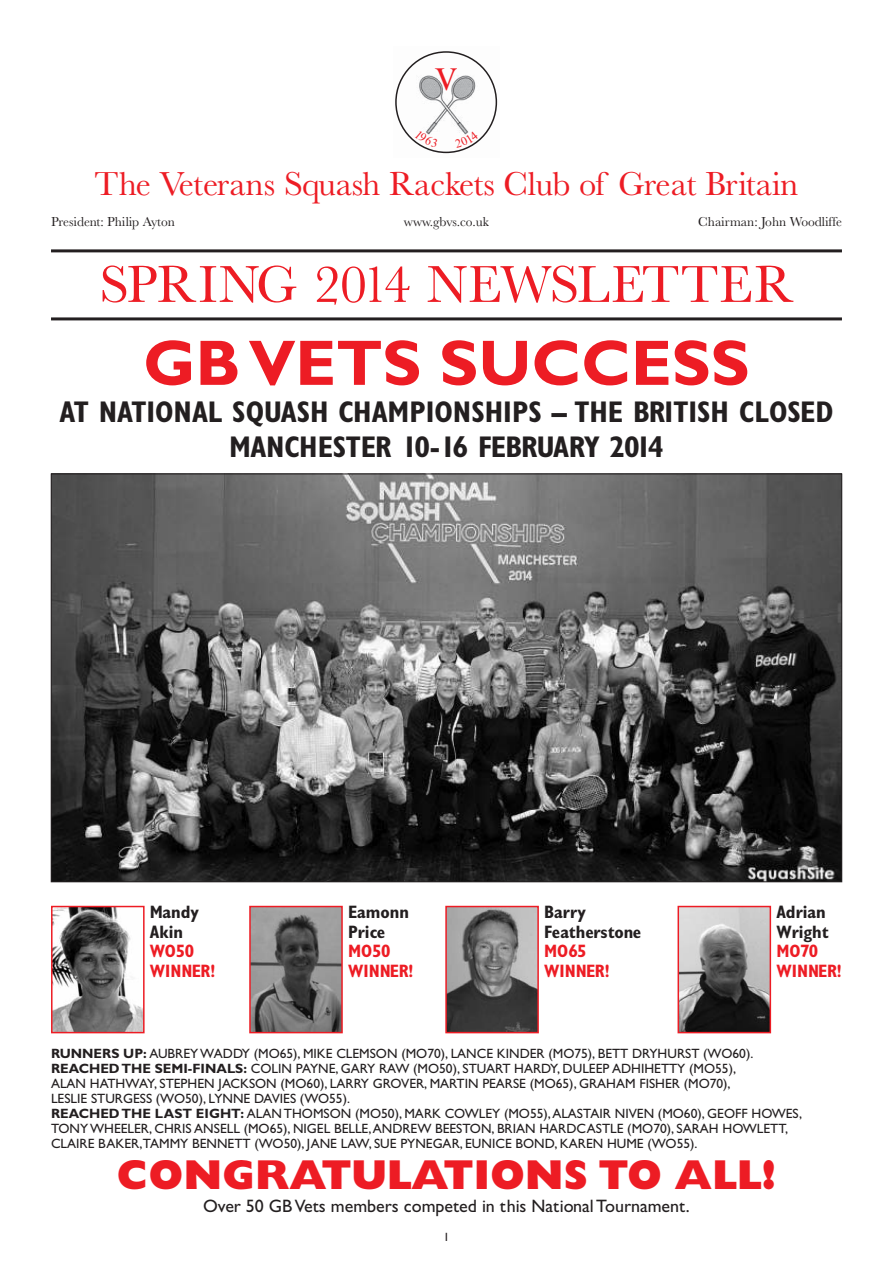
<style>
.page{position:relative;width:893px;height:1263px;background:#fff}
.page>*{position:absolute;margin:0;border:0;box-sizing:border-box;transform-origin:0 0}
.t1{font:700 64.5px "Gill Sans";color:#ed1c24}
.t2{font:54px "Baskerville";letter-spacing:-.015em;color:#ed1c24}
.t3{font:800 42px "Gill Sans";color:#ed1c24}
.t4{font:34.5px "Baskerville";letter-spacing:-.015em;color:#ed1c24}
.t5{font:31.5px "Times NRMT";color:#ed1c24}
.t6{font:700 condensed 30px/34.5px "Gill Sans";color:#231f20;text-align:center}
.t7{font:18px "Gill Sans";color:#231f20}
.t8{font:700 condensed 18px/19.5px "Gill Sans";color:#231f20}
.t9{font:700 condensed 18px/19.5px "Gill Sans";color:#ed1c24}
.t10{font:13.5px/15px "Gill Sans";color:#231f20}
.t11{font:13.5px "Baskerville";color:#231f20}
.t12{font:12px "Gill Sans";color:#231f20}
.s1{font-weight:700}
</style>
<div class="page">
<hr style="left:51px;top:249px;width:791px;height:3px;background:#231f20">
<hr style="left:51px;top:317px;width:791px;height:3px;background:#231f20">
<img style="left:395px;top:51px;width:103px;height:103px">
<div style="left:395px;top:51px;width:102px;height:102px;border:2px solid #231f20;border-radius:50%"></div>
<img style="left:53px;top:476px;width:787px;height:404px">
<img style="left:54px;top:909px;width:88px;height:121px">
<div style="left:51px;top:906px;width:94px;height:127px;border:2px solid #ed1c24"></div>
<img style="left:252px;top:909px;width:88px;height:121px">
<div style="left:249px;top:906px;width:94px;height:127px;border:2px solid #ed1c24"></div>
<img style="left:448px;top:909px;width:88px;height:121px">
<div style="left:445px;top:906px;width:94px;height:127px;border:2px solid #ed1c24"></div>
<img style="left:680px;top:909px;width:88px;height:121px">
<div style="left:677px;top:906px;width:94px;height:127px;border:2px solid #ed1c24"></div>
<svg style="left:415px;top:130px;width:23px;height:18px"></svg>
<svg style="left:455px;top:131px;width:23px;height:17px"></svg>
<h3 class="t5" style="left:435px;top:61px;width:24px">V</h3>
<h3 class="t4" style="left:94px;top:172px;width:706px">The Veterans Squash Rackets Club of Great Britain</h3>
<p class="t11" style="left:51px;top:217px;width:125px">President: Philip Ayton</p>
<p class="t11" style="left:404px;top:217px;width:87px">www.gbvs.co.uk</p>
<p class="t11" style="left:698px;top:217px;width:145px">Chairman: John Woodliffe</p>
<h2 class="t2" style="left:99px;top:266px;width:695px">SPRING 2014 NEWSLETTER</h2>
<h1 class="t1" style="left:143px;top:341px;width:608px">GB VETS SUCCESS</h1>
<h3 class="t6" style="left:59px;top:398px;width:776px">AT NATIONAL SQUASH CHAMPIONSHIPS – THE BRITISH CLOSED<br>MANCHESTER 10-16 FEBRUARY 2014</h3>
<h3 class="t8" style="left:150px;top:904px;width:51px">Mandy<br>Akin</h3>
<h3 class="t9" style="left:150px;top:943px;width:67px">WO50<br>WINNER!</h3>
<h3 class="t8" style="left:348px;top:904px;width:62px">Eamonn<br>Price</h3>
<h3 class="t9" style="left:348px;top:943px;width:67px">MO50<br>WINNER!</h3>
<h3 class="t8" style="left:544px;top:904px;width:99px">Barry<br>Featherstone</h3>
<h3 class="t9" style="left:544px;top:943px;width:67px">MO65<br>WINNER!</h3>
<h3 class="t8" style="left:776px;top:904px;width:54px">Adrian<br>Wright</h3>
<h3 class="t9" style="left:776px;top:943px;width:67px">MO70<br>WINNER!</h3>
<p class="t10" style="left:51px;top:1048px;width:752px"><span class="s1">RUNNERS UP:</span> AUBREY WADDY (MO65), MIKE CLEMSON (MO70), LANCE KINDER (MO75), BETT DRYHURST (WO60).<br><span class="s1">REACHED THE SEMI-FINALS:</span> COLIN PAYNE, GARY RAW (MO50), STUART HARDY, DULEEP ADHIHETTY (MO55),<br>ALAN HATHWAY, STEPHEN JACKSON (MO60), LARRY GROVER, MARTIN PEARSE (MO65), GRAHAM FISHER (MO70),<br>LESLIE STURGESS (WO50), LYNNE DAVIES (WO55).<br><span class="s1">REACHED THE LAST EIGHT:</span> ALAN THOMSON (MO50), MARK COWLEY (MO55), ALASTAIR NIVEN (MO60), GEOFF HOWES, TONY WHEELER, CHRIS ANSELL (MO65), NIGEL BELLE, ANDREW BEESTON, BRIAN HARDCASTLE (MO70), SARAH HOWLETT, CLAIRE BAKER,TAMMY BENNETT (WO50), JANE LAW, SUE PYNEGAR, EUNICE BOND, KAREN HUME (WO55).</p>
<h3 class="t3" style="left:116px;top:1161px;width:662px">CONGRATULATIONS TO ALL!</h3>
<h3 class="t7" style="left:203px;top:1199px;width:488px">Over 50 GB Vets members competed in this National Tournament.</h3>
<p class="t12" style="left:443px;top:1233px;width:7px">1</p>
</div>
